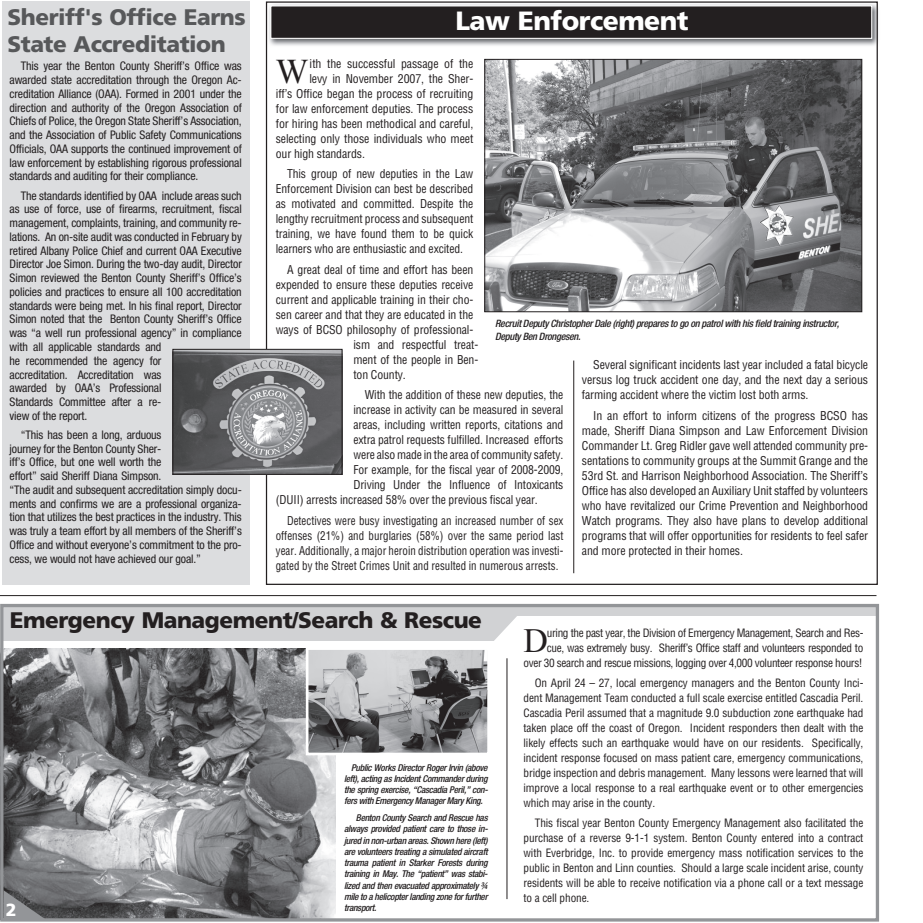
<style>
.page{position:relative;width:923px;height:923px;background:#fff}
.page>*{position:absolute;margin:0;border:0;box-sizing:border-box;transform-origin:0 0}
.t1{font:34.5px "Times New Roman";color:#231f20}
.t2{font:33.88px "Times New Roman";color:#231f20}
.t3{font:900 26.38px "Frutiger";letter-spacing:-.02em;color:#fff}
.t4{font:900 22.5px/26.2px "Frutiger";letter-spacing:-.02em;color:#57585a}
.t5{font:900 22.5px "Frutiger";letter-spacing:-.02em;color:#231f20}
.t6{font:900 17.62px "Frutiger";color:#fff}
.t7{font:condensed 11.88px/15px "Helvetica";letter-spacing:-.01em;color:#231f20;text-align:justify}
.t8{font:condensed 11.88px/13.8px "Helvetica Neue";letter-spacing:-.01em;color:#231f20}
.t9{font:condensed 11.88px/15px "Helvetica";letter-spacing:-.01em;color:#231f20;text-align:justify;scale:.92 1}
.t10{font:condensed 11.25px/15px "Helvetica";letter-spacing:-.035em;color:#231f20;text-align:justify}
.t11{font:italic 500 condensed 10.12px/12.6px "Helvetica Neue";letter-spacing:-.03em;color:#231f20}
.t12{font:italic 500 condensed 9.38px/11.2px "Helvetica Neue";letter-spacing:-.03em;color:#231f20;text-align:justify}
</style>
<div class="page">
<img style="left:4px;top:649px;width:331px;height:268px">
<svg style="left:4px;top:890px;width:43px;height:27px"></svg>
<div style="left:2px;top:2px;width:247px;height:583px;background:#dcdddf"></div>
<div style="left:3px;top:605px;width:873px;height:36px;background:#d1d2d4"></div>
<img style="left:269px;top:3px;width:610px;height:48px">
<div style="left:271px;top:6px;width:600px;height:32px;background:#231f20"></div>
<div style="left:270px;top:5px;width:602px;height:34px;border:1px solid #fff"></div>
<svg style="left:494px;top:616px;width:381px;height:60px"></svg>
<hr style="left:506px;top:658px;width:1px;height:241px;background:#231f20">
<hr style="left:573px;top:360px;width:1px;height:213px;background:#231f20">
<img style="left:310px;top:651px;width:176px;height:100px">
<div style="left:306px;top:647px;width:184px;height:108px;border:3px solid #fff"></div>
<img style="left:486px;top:61px;width:374px;height:249px">
<div style="left:484px;top:59px;width:378px;height:253px;border:1px solid #231f20"></div>
<img style="left:175px;top:351px;width:165px;height:121px">
<div style="left:173px;top:349px;width:169px;height:125px;border:1px solid #231f20"></div>
<div style="left:0;top:604px;width:879px;height:317px;border:3px solid #939598"></div>
<hr style="left:0;top:595px;width:876px;height:1px;background:#231f20">
<p class="t4" style="left:7px;top:4px;width:240px">Sheriff's Office Earns<br>State Accreditation</p>
<p class="t8" style="left:10px;top:59px;width:234px;text-align:justify;text-indent:11px">This year the Benton County Sheriff’s Office was awarded state accreditation through the Oregon Ac&shy;creditation Alliance (OAA). Formed in 2001 under the direction and authority of the Oregon Association of Chiefs of Police, the Oregon State Sheriff’s Association, and the Association of Public Safety Communications Officials, OAA supports the continued improvement of law enforcement by establishing rigorous professional standards and auditing for their compliance.</p>
<p class="t8" style="left:10px;top:188px;width:234px;text-indent:11px">The standards identified by OAA include areas such as use of force, use of firearms, recruitment, fiscal management, complaints, training, and community re&shy;lations. An on-site audit was conducted in February by retired Albany Police Chief and current OAA Executive Director Joe Simon. During the two-day audit, Director Simon reviewed the Benton County Sheriff’s Office’s policies and practices to ensure all 100 accreditation standards were being met. In his final report, Director Simon noted that the Benton County Sheriff’s Office was “a well run professional agency” in compliance with all applicable standards and<br>he recommended the agency for<br>accreditation. Accreditation was<br>awarded by OAA’s Professional<br>Standards Committee after a re-<br>view of the report.</p>
<p class="t8" style="left:10px;top:428px;width:234px;text-indent:11px">“This has been a long, arduous<br>journey for the Benton County Sher-<br>iff’s Office, but one well worth the<br>effort” said Sheriff Diana Simpson.<br>“The audit and subsequent accreditation simply docu&shy;ments and confirms we are a professional organiza&shy;tion that utilizes the best practices in the industry. This was truly a team effort by all members of the Sheriff’s Office and without everyone’s commitment to the pro&shy;cess, we would not have achieved our goal.”</p>
<p class="t3" style="left:455px;top:5px;width:234px">Law Enforcement</p>
<p class="t1" style="left:276px;top:48px;width:34px">W</p>
<p class="t7" style="left:309px;top:56px;width:165px">ith the successful passage of the</p>
<p class="t7" style="left:309px;top:71px;width:165px">levy in November 2007, the Sher-</p>
<p class="t7" style="left:276px;top:86px;width:199px">iff’s Office began the process of recruiting</p>
<p class="t7" style="left:276px;top:101px;width:199px">for law enforcement deputies. The process</p>
<p class="t7" style="left:276px;top:116px;width:199px">for hiring has been methodical and careful,</p>
<p class="t7" style="left:276px;top:131px;width:199px">selecting only those individuals who meet</p>
<p class="t7" style="left:276px;top:146px;width:91px">our high standards.</p>
<p class="t7" style="left:276px;top:166px;width:199px;text-indent:11px">This group of new deputies in the Law Enforcement Division can best be described as motivated and committed. Despite the lengthy recruitment process and subsequent training, we have found them to be quick learners who are enthusiastic and excited.</p>
<p class="t7" style="left:287px;top:262px;width:188px">A great deal of time and effort has been</p>
<p class="t7" style="left:276px;top:277px;width:199px">expended to ensure these deputies receive</p>
<p class="t7" style="left:276px;top:292px;width:199px">current and applicable training in their cho-</p>
<p class="t7" style="left:276px;top:307px;width:199px">sen career and that they are educated in the</p>
<p class="t7" style="left:276px;top:322px;width:199px">ways of BCSO philosophy of professional-</p>
<p class="t7" style="left:353px;top:337px;width:126px">ism and respectful treat-</p>
<p class="t7" style="left:353px;top:352px;width:126px">ment of the people in Ben-</p>
<p class="t7" style="left:353px;top:367px;width:54px">ton County.</p>
<p class="t7" style="left:365px;top:387px;width:200px">With the addition of these new deputies, the</p>
<p class="t7" style="left:353px;top:402px;width:211px">increase in activity can be measured in several</p>
<p class="t7" style="left:353px;top:417px;width:211px">areas, including written reports, citations and</p>
<p class="t7" style="left:353px;top:432px;width:211px">extra patrol requests fulfilled. Increased efforts</p>
<p class="t7" style="left:353px;top:447px;width:211px">were also made in the area of community safety.</p>
<p class="t7" style="left:353px;top:462px;width:211px">For example, for the fiscal year of 2008-2009,</p>
<p class="t7" style="left:353px;top:477px;width:211px">Driving Under the Influence of Intoxicants</p>
<p class="t7" style="left:276px;top:492px;width:263px">(DUII) arrests increased 58% over the previous fiscal year.</p>
<p class="t9" style="left:276px;top:512px;width:314px;text-indent:11px">Detectives were busy investigating an increased number of sex offenses (21%) and burglaries (58%) over the same period last year. Additionally, a major heroin distribution operation was investi&shy;gated by the Street Crimes Unit and resulted in numerous arrests.</p>
<p class="t11" style="left:495px;top:317px;width:346px">Recruit Deputy Christopher Dale (right) prepares to go on patrol with his field training instructor,<br>Deputy Ben Drongesen.</p>
<p class="t7" style="left:582px;top:357px;width:288px;text-indent:11px">Several significant incidents last year included a fatal bicycle versus log truck accident one day, and the next day a serious farming accident where the victim lost both arms.</p>
<p class="t7" style="left:582px;top:408px;width:288px;text-indent:11px">In an effort to inform citizens of the progress BCSO has made, Sheriff Diana Simpson and Law Enforcement Division Commander Lt. Greg Ridler gave well attended community pre&shy;sentations to community groups at the Summit Grange and the 53rd St. and Harrison Neighborhood Association. The Sheriff’s Office has also developed an Auxiliary Unit staffed by volunteers who have revitalized our Crime Prevention and Neighborhood Watch programs. They also have plans to develop additional programs that will offer opportunities for residents to feel safer and more protected in their homes.</p>
<p class="t5" style="left:10px;top:607px;width:474px">Emergency Management/Search &amp; Rescue</p>
<p class="t6" style="left:6px;top:899px;width:12px">2</p>
<p class="t12" style="left:344px;top:761px;width:145px;text-indent:7px">Public Works Director Roger Irvin (above left), acting as Incident Commander during the spring exercise, “Cascadia Peril,” con&shy;fers with Emergency Manager Mary King.</p>
<p class="t12" style="left:344px;top:812px;width:145px;text-indent:12px">Benton County Search and Rescue has always provided patient care to those in&shy;jured in non-urban areas. Shown here (left) are volunteers treating a simulated aircraft trauma patient in Starker Forests during training in May. The “patient” was stabi&shy;lized and then evacuated approximately ¾ mile to a helicopter landing zone for further transport.</p>
<p class="t10" style="left:523px;top:625px;width:341px;text-align:right">uring the past year, the Division of Emergency Management, Search and Res-<br>cue, was extremely busy. Sheriff’s Office staff and volunteers responded to<br>over 30 search and rescue missions, logging over 4,000 volunteer response hours!</p>
<p class="t10" style="left:523px;top:675px;width:341px;text-indent:11px">On April 24 – 27, local emergency managers and the Benton County Inci&shy;dent Management Team conducted a full scale exercise entitled Cascadia Peril.<br>Cascadia Peril assumed that a magnitude 9.0 subduction zone earthquake had taken place off the coast of Oregon. Incident responders then dealt with the likely effects such an earthquake would have on our residents. Specifically, incident response focused on mass patient care, emergency communications, bridge inspection and debris management. Many lessons were learned that will improve a local response to a real earthquake event or to other emergencies which may arise in the county.</p>
<p class="t10" style="left:523px;top:815px;width:341px;text-indent:11px">This fiscal year Benton County Emergency Management also facilitated the purchase of a reverse 9-1-1 system. Benton County entered into a contract with Everbridge, Inc. to provide emergency mass notification services to the public in Benton and Linn counties. Should a large scale incident arise, county residents will be able to receive notification via a phone call or a text message to a cell phone.</p>
<p class="t2" style="left:523px;top:617px;width:26px">D</p>
</div>
